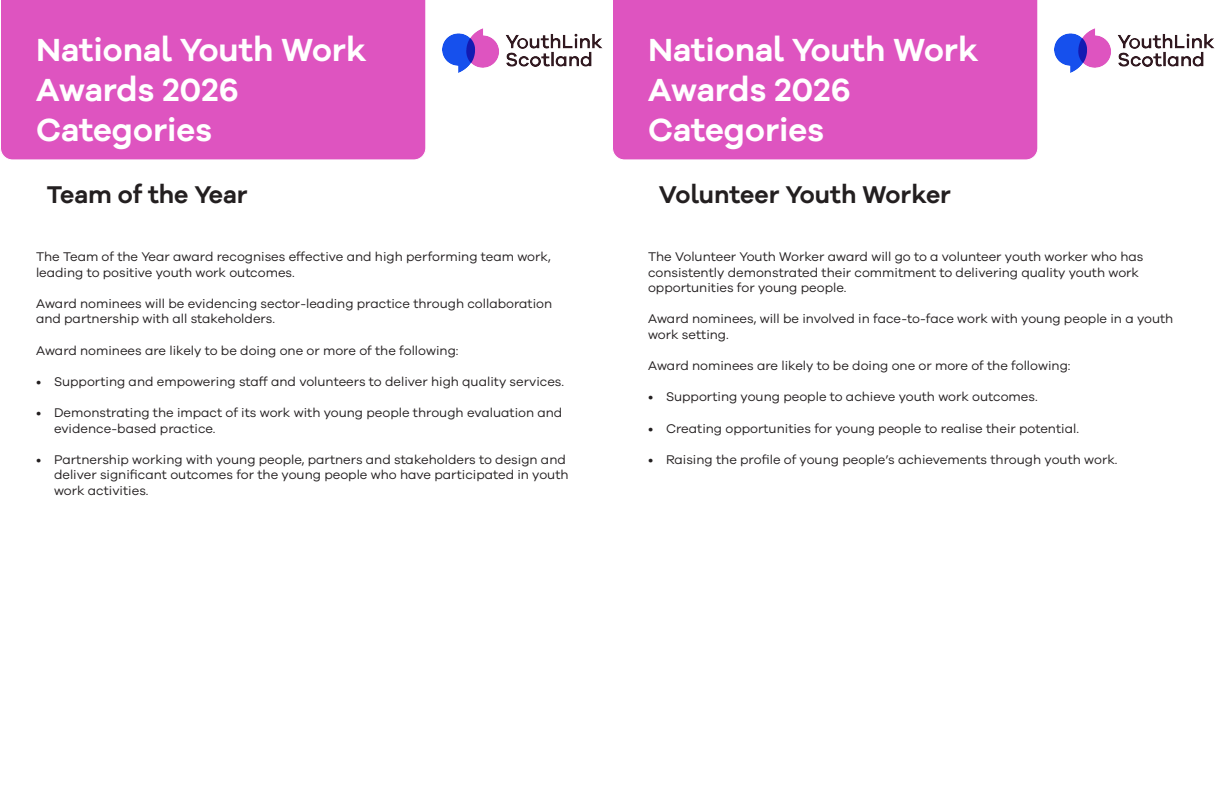
<style>
.page{position:relative;width:1224px;height:792px;background:#fff}
.page>*{position:absolute;margin:0;border:0;box-sizing:border-box;transform-origin:0 0}
.t1{font:600 33px "Galano Grotesque Alt";color:#fff}
.t2{font:600 25px "Galano Grotesque Alt";color:#231f20}
.t3{font:13px/15.6px "Galano Grotesque";color:#231f20}
</style>
<div class="page">
<div style="left:1px;top:0;width:425px;height:160px;background:#de54c0"></div>
<img style="left:442px;top:29px;width:160px;height:44px">
<div style="left:613px;top:0;width:425px;height:160px;background:#de54c0"></div>
<img style="left:1054px;top:29px;width:160px;height:44px">
<p class="t1" style="left:36px;top:29px;width:332px">National Youth Work</p>
<p class="t1" style="left:36px;top:69px;width:204px">Awards 2026</p>
<p class="t1" style="left:36px;top:108px;width:178px">Categories</p>
<p class="t2" style="left:47px;top:178px;width:202px">Team of the Year</p>
<p class="t3" style="left:36px;top:248px;width:517px">The Team of the Year award recognises effective and high performing team work, leading to positive youth work outcomes.</p>
<p class="t3" style="left:36px;top:295px;width:518px">Award nominees will be evidencing sector-leading practice through collaboration and partnership with all stakeholders.</p>
<p class="t3" style="left:36px;top:342px;width:424px">Award nominees are likely to be doing one or more of the following:</p>
<p class="t3" style="left:36px;top:373px;width:530px">• Supporting and empowering staff and volunteers to deliver high quality services.</p>
<p class="t3" style="left:54px;top:404px;width:510px;text-indent:-18px">• Demonstrating the impact of its work with young people through evaluation and evidence-based practice.</p>
<p class="t3" style="left:54px;top:451px;width:516px;text-indent:-18px">• Partnership working with young people, partners and stakeholders to design and deliver significant outcomes for the young people who have participated in youth work activities.</p>
<p class="t1" style="left:648px;top:29px;width:332px">National Youth Work</p>
<p class="t1" style="left:648px;top:69px;width:204px">Awards 2026</p>
<p class="t1" style="left:648px;top:108px;width:178px">Categories</p>
<p class="t2" style="left:659px;top:178px;width:294px">Volunteer Youth Worker</p>
<p class="t3" style="left:648px;top:248px;width:497px">The Volunteer Youth Worker award will go to a volunteer youth worker who has consistently demonstrated their commitment to delivering quality youth work opportunities for young people.</p>
<p class="t3" style="left:648px;top:311px;width:527px">Award nominees, will be involved in face-to-face work with young people in a youth work setting.</p>
<p class="t3" style="left:648px;top:358px;width:424px">Award nominees are likely to be doing one or more of the following:</p>
<p class="t3" style="left:648px;top:389px;width:391px">• Supporting young people to achieve youth work outcomes.</p>
<p class="t3" style="left:648px;top:420px;width:433px">• Creating opportunities for young people to realise their potential.</p>
<p class="t3" style="left:648px;top:451px;width:471px">• Raising the profile of young people’s achievements through youth work.</p>
</div>
